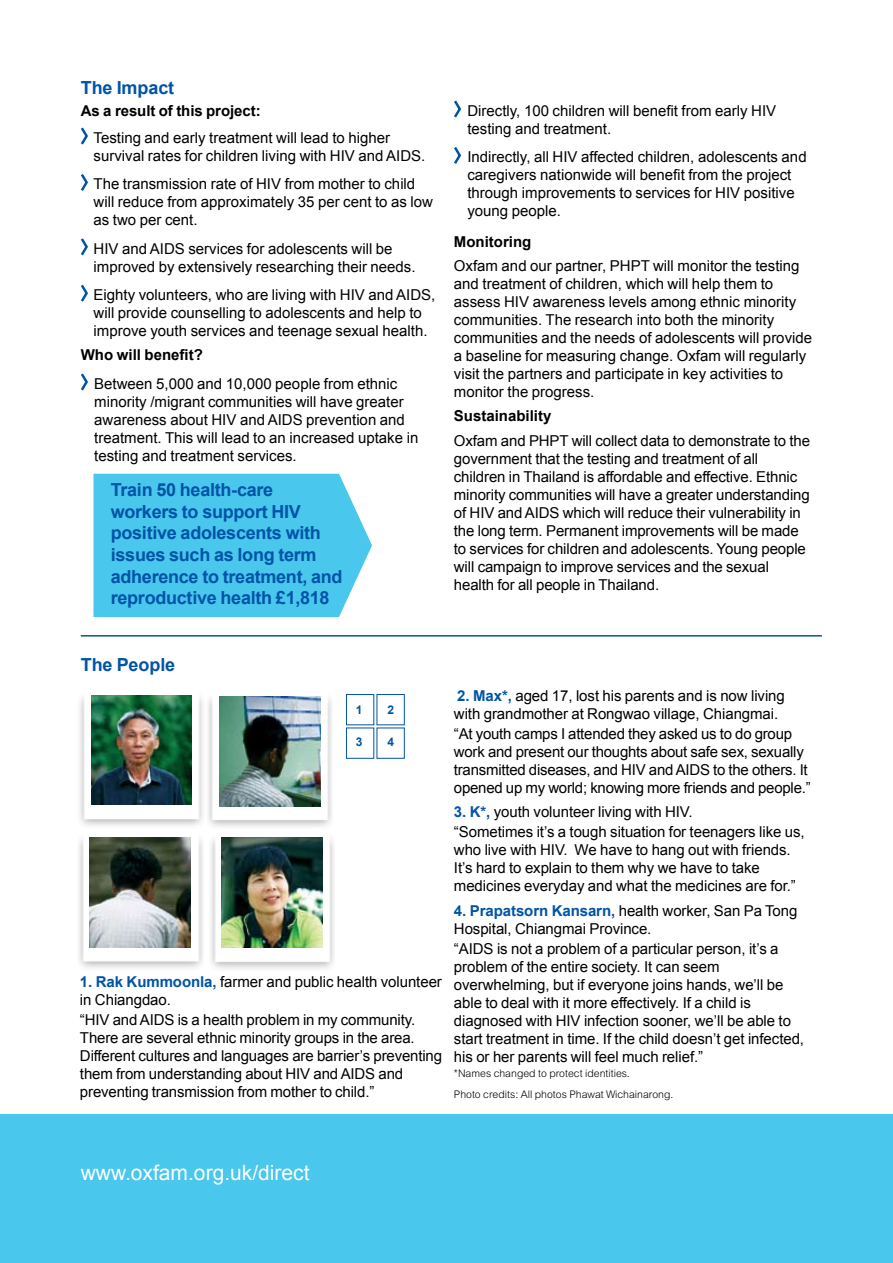
<style>
.page{position:relative;width:893px;height:1263px;background:#fff}
.page>*{position:absolute;margin:0;border:0;box-sizing:border-box;transform-origin:0 0}
.t1{font:21px "Arial";color:#fff}
.t2{font:700 18px/21.6px "Arial";letter-spacing:-.015em;color:#0054a6}
.t3{font:15px/18px "Arial";letter-spacing:-.005em;color:#000}
.t4{font:700 15px "Arial";color:#000}
.t5{font:700 12px "Arial";color:#0054a6}
.t6{font:300 10.5px "Arial";color:#000}
.s1{font-weight:700;color:#0054a6}
</style>
<div class="page">
<div style="left:0;top:1114px;width:893px;height:149px;background:#49c7ed"></div>
<hr style="left:81px;top:635px;width:741px;height:1px;background:#0054a6">
<svg style="left:81px;top:127px;width:7px;height:18px"></svg>
<svg style="left:81px;top:174px;width:7px;height:17px"></svg>
<svg style="left:81px;top:238px;width:7px;height:18px"></svg>
<svg style="left:81px;top:284px;width:7px;height:18px"></svg>
<svg style="left:81px;top:373px;width:7px;height:18px"></svg>
<svg style="left:454px;top:100px;width:7px;height:18px"></svg>
<svg style="left:454px;top:147px;width:8px;height:17px"></svg>
<img style="left:80px;top:698px;width:123px;height:128px">
<img style="left:91px;top:695px;width:101px;height:110px">
<img style="left:79px;top:837px;width:124px;height:131px">
<img style="left:90px;top:838px;width:100px;height:109px">
<img style="left:208px;top:696px;width:124px;height:131px">
<img style="left:220px;top:697px;width:100px;height:109px">
<img style="left:211px;top:837px;width:123px;height:132px">
<img style="left:222px;top:838px;width:100px;height:109px">
<div style="left:346px;top:694px;width:28px;height:31px;border:1px solid #0054a6"></div>
<div style="left:377px;top:694px;width:28px;height:31px;border:1px solid #0054a6"></div>
<svg style="left:93px;top:474px;width:279px;height:143px;background:#53caee"></svg>
<p class="t2" style="left:81px;top:77px;width:95px">The Impact</p>
<p class="t4" style="left:81px;top:102px;width:181px">As a result of this project:</p>
<p class="t3" style="left:94px;top:129px;width:333px">Testing and early treatment will lead to higher survival rates for children living with HIV and AIDS.</p>
<p class="t3" style="left:94px;top:175px;width:341px">The transmission rate of HIV from mother to child will reduce from approximately 35 per cent to as low as two per cent.</p>
<p class="t3" style="left:94px;top:239px;width:324px">HIV and AIDS services for adolescents will be improved by extensively researching their needs.</p>
<p class="t3" style="left:94px;top:286px;width:343px">Eighty volunteers, who are living with HIV and AIDS, will provide counselling to adolescents and help to improve youth services and teenage sexual health.</p>
<p class="t4" style="left:81px;top:346px;width:124px">Who will benefit?</p>
<p class="t3" style="left:94px;top:374px;width:326px">Between 5,000 and 10,000 people from ethnic minority /migrant communities will have greater awareness about HIV and AIDS prevention and treatment. This will lead to an increased uptake in testing and treatment services.</p>
<p class="t2" style="left:111px;top:479px;width:233px">Train 50 health-care workers to support HIV positive adolescents with issues such as long term adherence to treatment, and reproductive health £1,818</p>
<p class="t3" style="left:467px;top:101px;width:310px">Directly, 100 children will benefit from early HIV testing and treatment.</p>
<p class="t3" style="left:467px;top:148px;width:341px">Indirectly, all HIV affected children, adolescents and caregivers nationwide will benefit from the project through improvements to services for HIV positive young people.</p>
<p class="t4" style="left:454px;top:233px;width:79px">Monitoring</p>
<p class="t3" style="left:454px;top:257px;width:360px">Oxfam and our partner, PHPT will monitor the testing and treatment of children, which will help them to assess HIV awareness levels among ethnic minority communities. The research into both the minority communities and the needs of adolescents will provide a baseline for measuring change. Oxfam will regularly visit the partners and participate in key activities to monitor the progress.</p>
<p class="t4" style="left:454px;top:408px;width:99px">Sustainability</p>
<p class="t3" style="left:454px;top:431px;width:358px">Oxfam and PHPT will collect data to demonstrate to the government that the testing and treatment of all children in Thailand is affordable and effective. Ethnic minority communities will have a greater understanding of HIV and AIDS which will reduce their vulnerability in the long term. Permanent improvements will be made to services for children and adolescents. Young people will campaign to improve services and the sexual health for all people in Thailand.</p>
<p class="t2" style="left:81px;top:653px;width:96px">The People</p>
<p class="t5" style="left:356px;top:703px;width:8px">1</p>
<p class="t5" style="left:387px;top:703px;width:8px">2</p>
<p class="t5" style="left:356px;top:735px;width:8px">3</p>
<p class="t5" style="left:387px;top:735px;width:8px">4</p>
<p class="t3" style="left:80px;top:973px;width:363px"><span class="s1">1. Rak Kummoonla,</span> farmer and public health volunteer in Chiangdao.</p>
<p class="t3" style="left:80px;top:1011px;width:364px">“HIV and AIDS is a health problem in my community.<br>There are several ethnic minority groups in the area.<br>Different cultures and languages are barrier’s preventing them from understanding about HIV and AIDS and preventing transmission from mother to child.”</p>
<p class="t3" style="left:454px;top:686px;width:332px"><span class="s1">2. Max*,</span> aged 17, lost his parents and is now living with grandmother at Rongwao village, Chiangmai.</p>
<p class="t3" style="left:454px;top:724px;width:358px">“At youth camps I attended they asked us to do group work and present our thoughts about safe sex, sexually transmitted diseases, and HIV and AIDS to the others. It opened up my world; knowing more friends and people.”</p>
<p class="t3" style="left:454px;top:802px;width:352px;line-height:20.1px"><span class="s1">3. K*,</span> youth volunteer living with HIV.<br>“Sometimes it’s a tough situation for teenagers like us,</p>
<p class="t3" style="left:454px;top:841px;width:343px">who live with HIV. We have to hang out with friends.<br>It’s hard to explain to them why we have to take medicines everyday and what the medicines are for.”</p>
<p class="t3" style="left:454px;top:901px;width:345px"><span class="s1">4. Prapatsorn Kansarn,</span> health worker, San Pa Tong<br>Hospital, Chiangmai Province.</p>
<p class="t3" style="left:454px;top:939px;width:352px">“AIDS is not a problem of a particular person, it’s a problem of the entire society. It can seem overwhelming, but if everyone joins hands, we’ll be able to deal with it more effectively. If a child is diagnosed with HIV infection sooner, we’ll be able to start treatment in time. If the child doesn’t get infected, his or her parents will feel much relief.”</p>
<p class="t6" style="left:454px;top:1067px;width:177px">*Names changed to protect identities.</p>
<p class="t6" style="left:454px;top:1088px;width:221px">Photo credits: All photos Phawat Wichainarong.</p>
<h1 class="t1" style="left:81px;top:1160px;width:230px">www.oxfam.org.uk/direct</h1>
</div>
